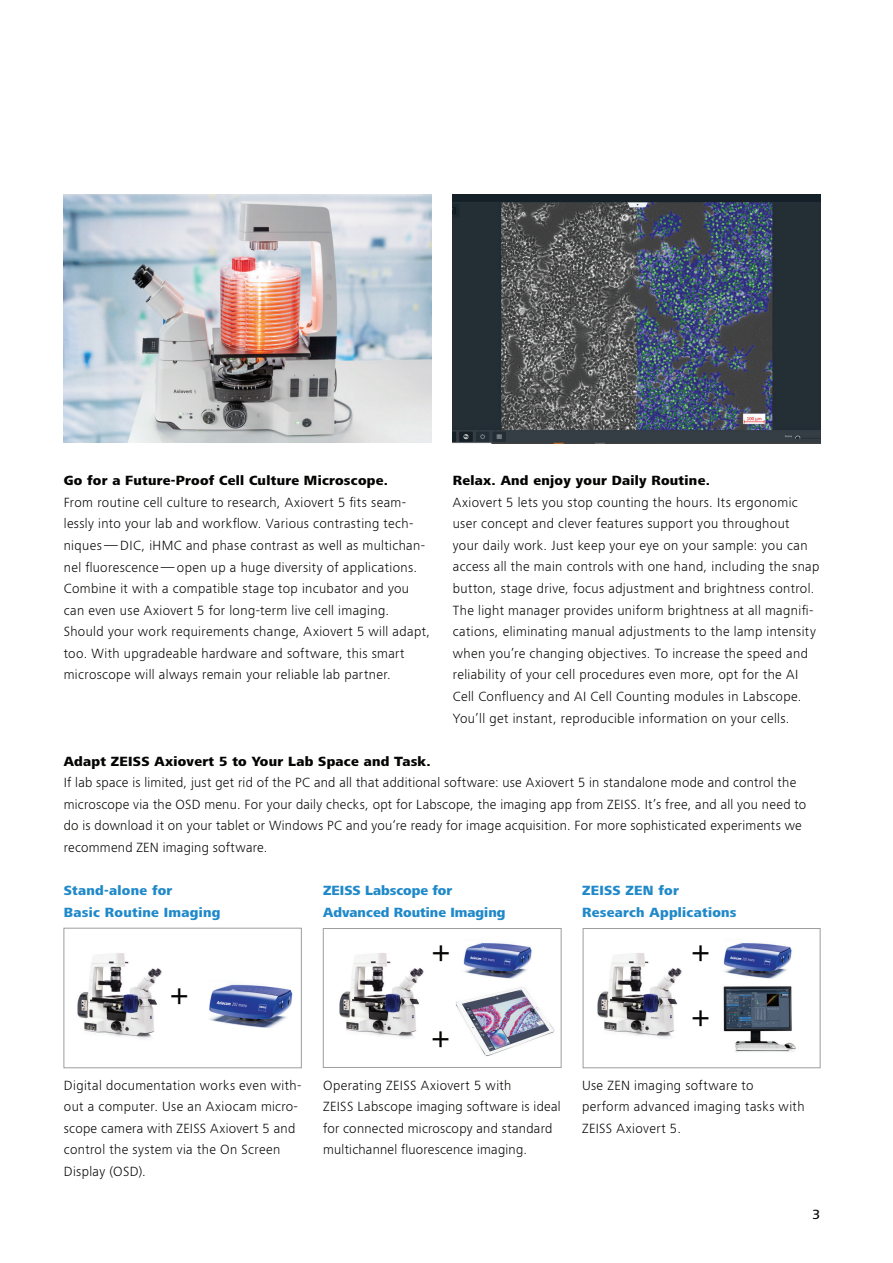
<style>
.page{position:relative;width:893px;height:1263px;background:#fff}
.page>*{position:absolute;margin:0;border:0;box-sizing:border-box;transform-origin:0 0}
.t1{font:15.75px "zeiss iconfont web";color:#040503}
.t2{font:300 13.8px/21.6px "ZEISS Frutiger Next W1 G";letter-spacing:.025em;color:#040503}
.t3{font:800 13.8px "ZEISS Frutiger Next W1 G";letter-spacing:.02em;color:#040503}
.t4{font:800 13.8px/21.6px "ZEISS Frutiger Next W1 G";letter-spacing:.02em;color:#2089ca}
.t5{font:800 13.8px/21.6px "ZEISS Frutiger Next W1 G";color:#2089ca}
.t6{font:500 13.8px "ZEISS Frutiger Next W1 G";color:#040503}
</style>
<div class="page">
<div style="left:323px;top:928px;width:238px;height:139px;border:1px solid #9c9d9d"></div>
<img style="left:64px;top:195px;width:367px;height:247px">
<img style="left:637px;top:195px;width:183px;height:248px">
<img style="left:453px;top:195px;width:184px;height:248px">
<div style="left:64px;top:928px;width:237px;height:140px;border:1px solid #9c9d9d"></div>
<img style="left:77px;top:953px;width:85px;height:86px">
<img style="left:597px;top:953px;width:85px;height:85px">
<img style="left:339px;top:953px;width:85px;height:85px">
<img style="left:209px;top:984px;width:84px;height:44px">
<img style="left:723px;top:943px;width:69px;height:36px">
<img style="left:463px;top:943px;width:69px;height:36px">
<img style="left:456px;top:987px;width:99px;height:69px">
<div style="left:583px;top:928px;width:237px;height:140px;border:1px solid #9c9d9d"></div>
<img style="left:723px;top:986px;width:73px;height:66px">
<p class="t3" style="left:64px;top:471px;width:326px">Go for a Future-Proof Cell Culture Microscope.</p>
<p class="t2" style="left:64px;top:491px;width:368px">From routine cell culture to research, Axiovert 5 fits seam&shy;lessly into your lab and workflow. Various contrasting tech&shy;niques—DIC, iHMC and phase contrast as well as multichan&shy;nel fluorescence—open up a huge diversity of applications.<br>Combine it with a compatible stage top incubator and you can even use Axiovert 5 for long-term live cell imaging.<br>Should your work requirements change, Axiovert 5 will adapt, too. With upgradeable hardware and software, this smart microscope will always remain your reliable lab partner.</p>
<p class="t3" style="left:453px;top:471px;width:259px">Relax. And enjoy your Daily Routine.</p>
<p class="t2" style="left:453px;top:491px;width:368px">Axiovert 5 lets you stop counting the hours. Its ergonomic user concept and clever features support you throughout<br>your daily work. Just keep your eye on your sample: you can access all the main controls with one hand, including the snap button, stage drive, focus adjustment and brightness control.<br>The light manager provides uniform brightness at all magnifi&shy;cations, eliminating manual adjustments to the lamp intensity when you’re changing objectives. To increase the speed and reliability of your cell procedures even more, opt for the AI Cell Confluency and AI Cell Counting modules in Labscope.<br>You’ll get instant, reproducible information on your cells.</p>
<p class="t3" style="left:64px;top:751px;width:369px">Adapt ZEISS Axiovert 5 to Your Lab Space and Task.</p>
<p class="t2" style="left:64px;top:771px;width:744px">If lab space is limited, just get rid of the PC and all that additional software: use Axiovert 5 in standalone mode and control the microscope via the OSD menu. For your daily checks, opt for Labscope, the imaging app from ZEISS. It’s free, and all you need to do is download it on your tablet or Windows PC and you‘re ready for image acquisition. For more sophisticated experiments we recommend ZEN imaging software.</p>
<p class="t4" style="left:64px;top:879px;width:158px">Stand-alone for<br>Basic Routine Imaging</p>
<p class="t1" style="left:171px;top:988px;width:17px">V</p>
<p class="t2" style="left:64px;top:1073px;width:239px">Digital documentation works even with&shy;out a computer. Use an Axiocam micro&shy;scope camera with ZEISS Axiovert 5 and control the system via the On Screen Display (OSD).</p>
<p class="t5" style="left:323px;top:879px;width:184px">ZEISS Labscope for<br>Advanced Routine Imaging</p>
<p class="t4" style="left:582px;top:879px;width:156px">ZEISS ZEN for<br>Research Applications</p>
<p class="t1" style="left:433px;top:945px;width:17px">V</p>
<p class="t1" style="left:693px;top:945px;width:17px">V</p>
<p class="t1" style="left:433px;top:1031px;width:17px">V</p>
<p class="t2" style="left:323px;top:1073px;width:239px">Operating ZEISS Axiovert 5 with<br>ZEISS Labscope imaging software is ideal for connected microscopy and standard multichannel fluorescence imaging.</p>
<p class="t1" style="left:693px;top:1010px;width:17px">V</p>
<p class="t2" style="left:582px;top:1073px;width:224px">Use ZEN imaging software to<br>perform advanced imaging tasks with<br>ZEISS Axiovert 5.</p>
<p class="t6" style="left:813px;top:1205px;width:9px">3</p>
</div>
